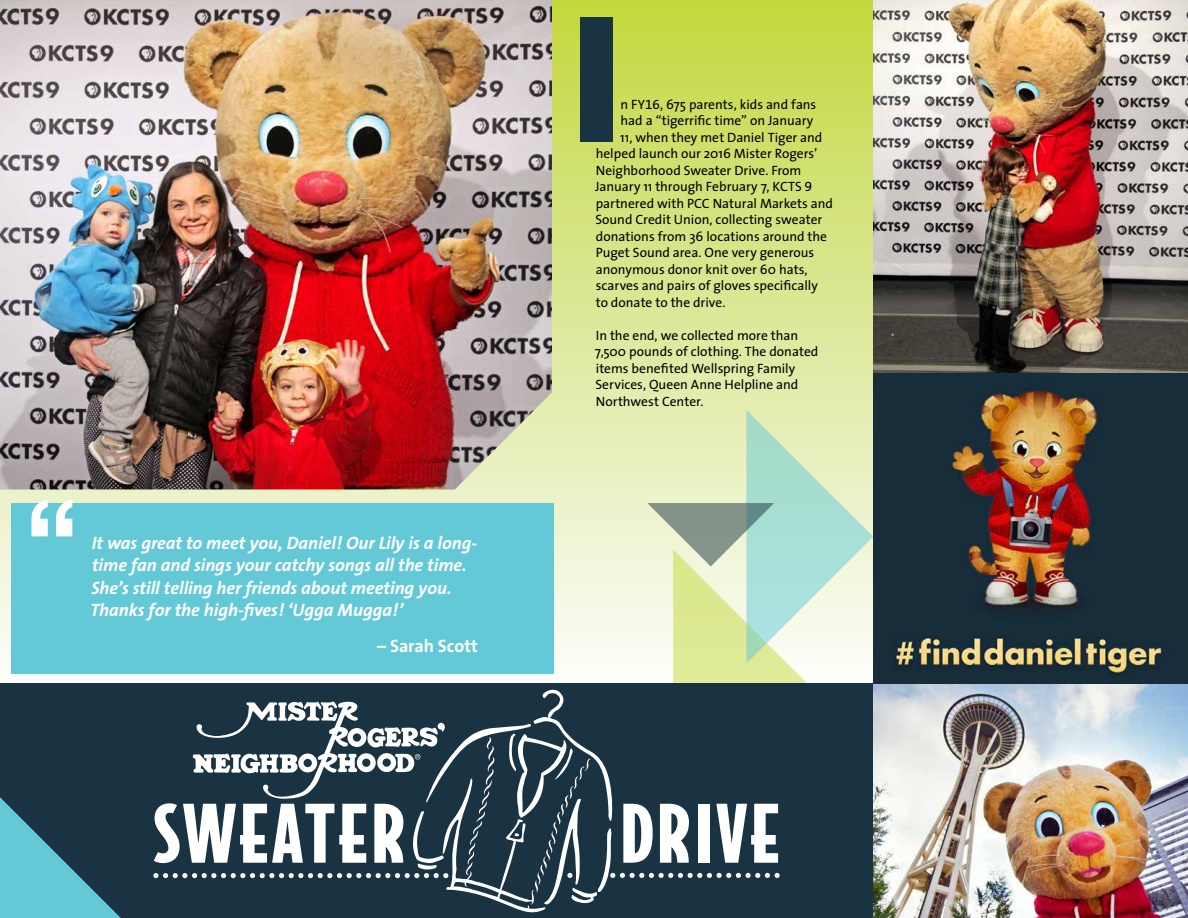
<style>
.page{position:relative;width:1188px;height:918px;background:#fff}
.page>*{position:absolute;margin:0;border:0;box-sizing:border-box;transform-origin:0 0}
.t1{font:700 165px "Futura Std";color:#1a3342}
.t2{font:italic 700 18px/22.5px "The Sans";letter-spacing:-.005em;color:#fff}
.t3{font:700 18px "The Sans";letter-spacing:-.01em;color:#fff}
.t4{font:13.5px/16.5px "The Sans";color:#000}
.s1{font-family:"The Sans Expert"}
.s2{font-family:"The Sans Caps"}
</style>
<div class="page">
<div style="left:0;top:0;width:1188px;height:686px;background:linear-gradient(to bottom,#c3d740,#fcfdfd)"></div>
<div style="left:11px;top:503px;width:542px;height:170px;background:#63c9d7"></div>
<svg style="left:647px;top:410px;width:226px;height:274px;background:#d3e6c4"></svg>
<img style="left:0;top:0;width:552px;height:489px">
<div style="left:0;top:684px;width:1188px;height:234px;background:#1a3342"></div>
<svg style="left:0;top:797px;width:121px;height:121px"></svg>
<svg style="left:153px;top:690px;width:627px;height:222px"></svg>
<svg style="left:31px;top:499px;width:41px;height:37px"></svg>
<img style="left:873px;top:0;width:315px;height:918px">
<h2 class="t2" style="left:91px;top:531px;width:389px">It was great to meet you, Daniel! Our Lily is a long&shy;time fan and sings your catchy songs all the time.<br>She’s still telling her friends about meeting you.<br>Thanks for the high-fives! ‘Ugga Mugga!’</h2>
<h2 class="t3" style="left:377px;top:631px;width:102px">– Sarah Scott</h2>
<h1 class="t1" style="left:570px;top:-30px;width:55px">I</h1>
<p class="t4" style="left:621px;top:95px;width:197px">n FY<span class="s1">16</span>, 675 parents, kids and fans</p>
<p class="t4" style="left:621px;top:112px;width:194px">had a “tigerrific time” on January</p>
<p class="t4" style="left:620px;top:128px;width:204px">11, when they met Daniel Tiger and</p>
<p class="t4" style="left:596px;top:145px;width:223px">helped launch our 2016 Mister Rogers’</p>
<p class="t4" style="left:596px;top:161px;width:207px">Neighborhood Sweater Drive. From</p>
<p class="t4" style="left:595px;top:178px;width:218px">January 11 through February 7, KCTS <span class="s2">9</span></p>
<p class="t4" style="left:596px;top:194px;width:239px">partnered with PCC Natural Markets and</p>
<p class="t4" style="left:595px;top:211px;width:228px">Sound Credit Union, collecting sweater</p>
<p class="t4" style="left:596px;top:227px;width:233px">donations from 36 locations around the</p>
<p class="t4" style="left:596px;top:244px;width:220px">Puget Sound area. One very generous</p>
<p class="t4" style="left:596px;top:260px;width:213px">anonymous donor knit over 60 hats,</p>
<p class="t4" style="left:596px;top:277px;width:224px">scarves and pairs of gloves specifically</p>
<p class="t4" style="left:596px;top:293px;width:131px">to donate to the drive.</p>
<p class="t4" style="left:595px;top:326px;width:225px">In the end, we collected more than<br>7,500 pounds of clothing. The donated items benefited Wellspring Family<br>Services, Queen Anne Helpline and<br>Northwest Center.</p>
</div>
